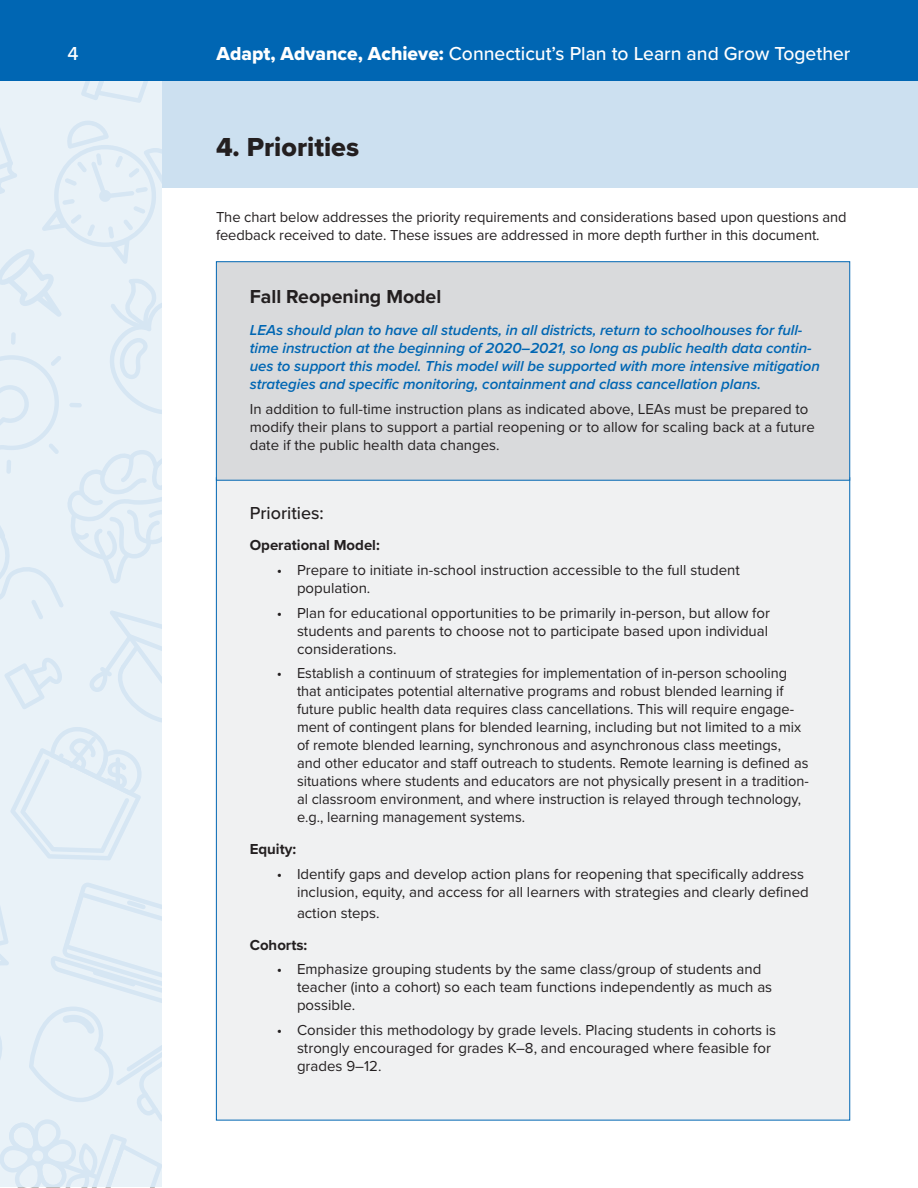
<style>
.page{position:relative;width:918px;height:1188px;background:#fff}
.page>*{position:absolute;margin:0;border:0;box-sizing:border-box;transform-origin:0 0}
.t1{font:27px "Proxima Nova Extrabld";color:#231f20}
.t2{font:500 19.5px "Proxima Nova";color:#fff}
.proxima_body{font:700 19.5px "Proxima Nova";color:#231f20}
.t3{font:500 18px "Proxima Nova";color:#231f20}
.proxima_body-2{font:15px/18px "Proxima Nova";color:#231f20}
.proxima_body-3{font:italic 600 15px/18px "Proxima Nova";letter-spacing:-.005em;color:#0066b3}
.t4{font:700 15px "Proxima Nova";color:#231f20}
.s1{font-family:"Proxima Nova Extrabld";font-weight:400}
</style>
<div class="page">
<svg style="left:1px;top:81px;width:161px;height:1106px;background:#e6f0f7"></svg>
<div style="left:0;top:0;width:918px;height:81px;background:#0066b3"></div>
<div style="left:216px;top:477px;width:634px;height:643px;background:#f0f1f2;border:1px solid #0066b3"></div>
<div style="left:216px;top:261px;width:634px;height:220px;background:#d9dadc;border:1px solid #0066b3"></div>
<div style="left:162px;top:81px;width:755px;height:107px;background:#cce0f0"></div>
<h2 class="t2" style="left:68px;top:39px;width:13px">4</h2>
<h2 class="t2" style="left:217px;top:39px;width:635px"><span class="s1">Adapt, Advance, Achieve:</span> Connecticut’s Plan to Learn and Grow Together</h2>
<h1 class="t1" style="left:216px;top:127px;width:145px">4. Priorities</h1>
<p class="proxima_body-2" style="left:216px;top:207px;width:632px">The chart below addresses the priority requirements and considerations based upon questions and feedback received to date. These issues are addressed in more depth further in this document.</p>
<p class="proxima_body" style="left:250px;top:282px;width:193px">Fall Reopening Model</p>
<p class="proxima_body-3" style="left:250px;top:321px;width:572px">LEAs should plan to have all students, in all districts, return to schoolhouses for full&shy;time instruction at the beginning of 2020–2021, so long as public health data contin&shy;ues to support this model. This model will be supported with more intensive mitigation strategies and specific monitoring, containment and class cancellation plans.</p>
<p class="proxima_body-2" style="left:250px;top:399px;width:567px">In addition to full-time instruction plans as indicated above, LEAs must be prepared to modify their plans to support a partial reopening or to allow for scaling back at a future date if the public health data changes.</p>
<h3 class="t3" style="left:250px;top:499px;width:76px">Priorities:</h3>
<h4 class="t4" style="left:250px;top:534px;width:132px">Operational Model:</h4>
<p class="proxima_body-2" style="left:297px;top:560px;width:444px;text-indent:-20px">• Prepare to initiate in-school instruction accessible to the full student population.</p>
<p class="proxima_body-2" style="left:297px;top:603px;width:475px;text-indent:-20px">• Plan for educational opportunities to be primarily in-person, but allow for students and parents to choose not to participate based upon individual considerations.</p>
<p class="proxima_body-2" style="left:297px;top:664px;width:513px;text-indent:-20px">• Establish a continuum of strategies for implementation of in-person schooling that anticipates potential alternative programs and robust blended learning if future public health data requires class cancellations. This will require engage&shy;ment of contingent plans for blended learning, including but not limited to a mix of remote blended learning, synchronous and asynchronous class meetings, and other educator and staff outreach to students. Remote learning is defined as situations where students and educators are not physically present in a tradition&shy;al classroom environment, and where instruction is relayed through technology, e.g., learning management systems.</p>
<h4 class="t4" style="left:250px;top:838px;width:48px">Equity:</h4>
<p class="proxima_body-2" style="left:297px;top:864px;width:513px;text-indent:-20px">• Identify gaps and develop action plans for reopening that specifically address inclusion, equity, and access for all learners with strategies and clearly defined</p>
<p class="proxima_body-2" style="left:297px;top:904px;width:84px">action steps.</p>
<h4 class="t4" style="left:250px;top:933px;width:59px">Cohorts:</h4>
<p class="proxima_body-2" style="left:297px;top:960px;width:477px;text-indent:-20px">• Emphasize grouping students by the same class/group of students and teacher (into a cohort) so each team functions independently as much as possible.</p>
<p class="proxima_body-2" style="left:297px;top:1021px;width:481px;text-indent:-20px">• Consider this methodology by grade levels. Placing students in cohorts is strongly encouraged for grades K–8, and encouraged where feasible for grades 9–12.</p>
</div>
